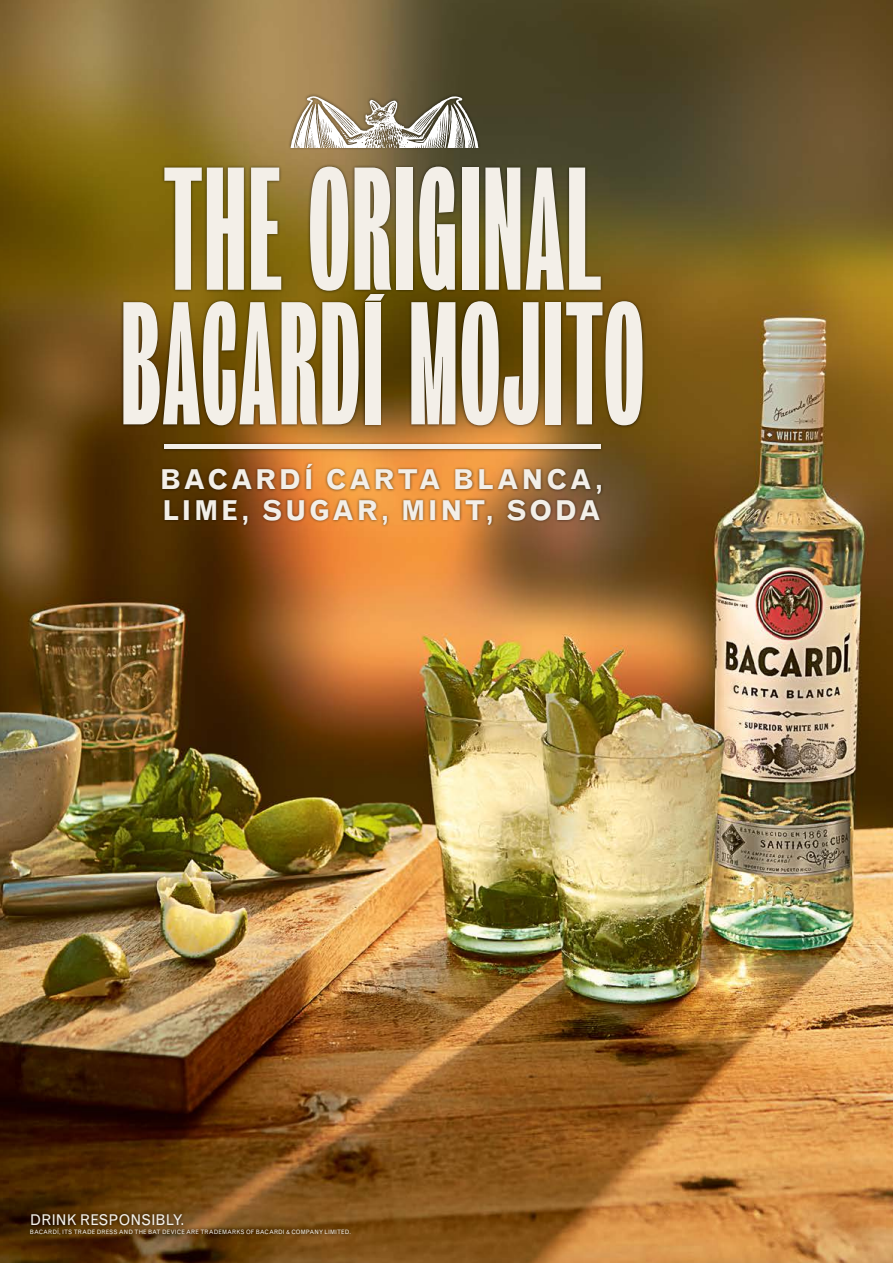
<style>
.page{position:relative;width:893px;height:1263px;background:#fff}
.page>*{position:absolute;margin:0;border:0;box-sizing:border-box;transform-origin:0 0}
.t1{font:700 159.15px/134.6px "Bureau Grot Extra Comp";letter-spacing:.015em;color:#f3efe8}
.t2{font:700 27.45px/30.9px "Grotesque MT Std";letter-spacing:.08em;color:#f3efe8}
.t3{font:14.85px "Grotesque MT Std";letter-spacing:-.005em;color:#f3efe8}
.t4{font:6px "Grotesque MT Std";letter-spacing:.01em;color:#f3efe8}
</style>
<div class="page">
<img style="left:0;top:0;width:893px;height:1263px">
<div style="left:120px;top:93px;width:526px;height:434px;background:#000;opacity:.6"></div>
<svg style="left:365px;top:294px;width:20px;height:7px"></svg>
<svg style="left:289px;top:96px;width:191px;height:51px"></svg>
<div style="left:164px;top:444px;width:436px;height:5px;background:#f3efe8"></div>
<div style="left:27px;top:1210px;width:327px;height:28px;background:#000;opacity:.7"></div>
<h1 class="t1" style="left:121px;top:166px;width:525px">THE ORIGINAL<br>BACARDI MOJITO</h1>
<h2 class="t2" style="left:160px;top:464px;width:445px">BACARDÍ CARTA BLANCA,<br>LIME, SUGAR, MINT, SODA</h2>
<h3 class="t3" style="left:30px;top:1211px;width:156px">DRINK RESPONSIBLY.</h3>
<p class="t4" style="left:30px;top:1228px;width:322px">BACARDÍ, ITS TRADE DRESS AND THE BAT DEVICE ARE TRADEMARKS OF BACARDI &amp; COMPANY LIMITED.</p>
</div>
